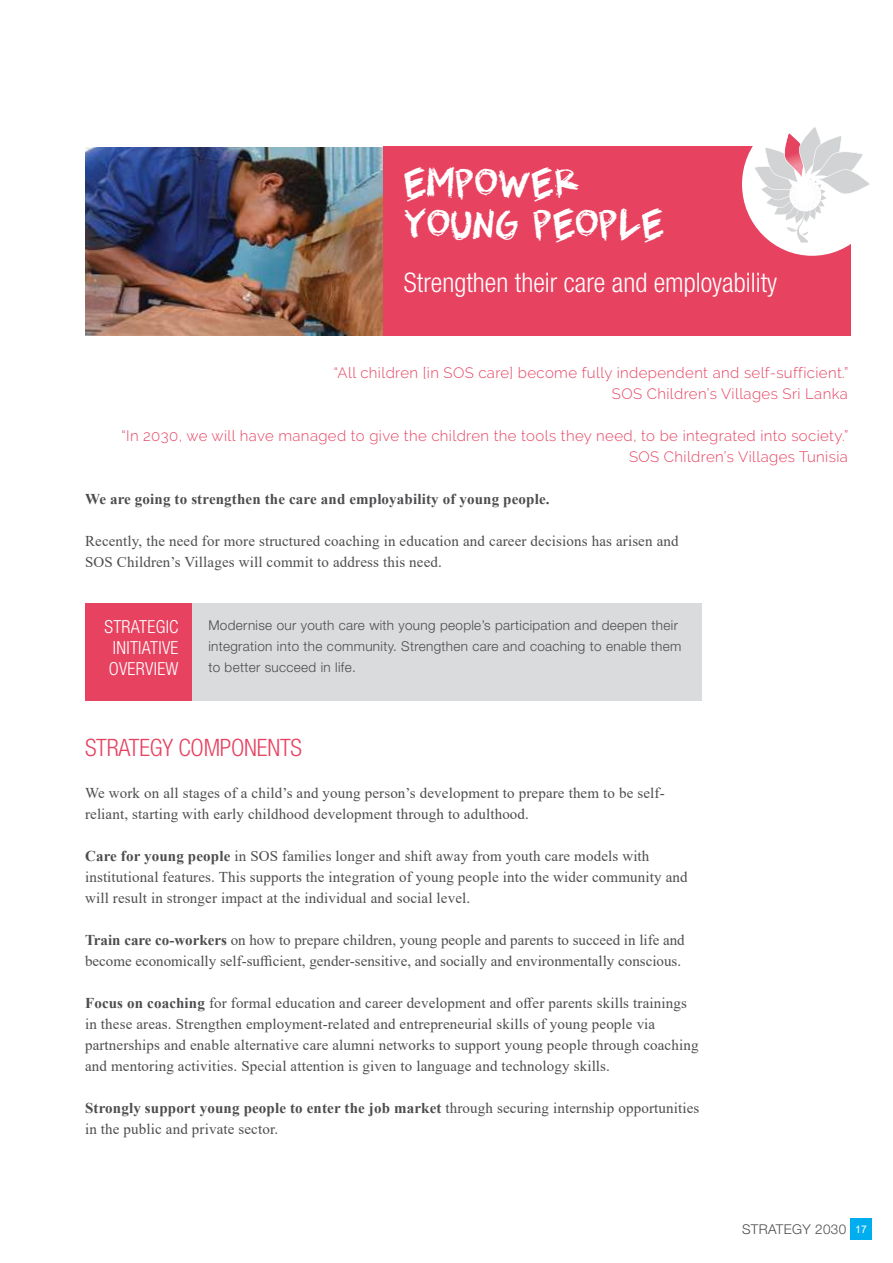
<style>
.page{position:relative;width:893px;height:1263px;background:#fff}
.page>*{position:absolute;margin:0;border:0;box-sizing:border-box;transform-origin:0 0}
.t1{font:300 condensed 27px "Helvetica Neue LT Std";color:#fff}
.t2{font:300 condensed 24px "Helvetica Neue LT Std";letter-spacing:-.01em;color:#e74361}
.t3{font:24px/40.5px "Scribble Scrawl";color:#fff;scale:.92 1}
.t4{font:300 condensed 18px/21px "Helvetica Neue LT Std";letter-spacing:.015em;color:#fff;text-align:justify}
.t5{font:15px/21px "Times New Roman";letter-spacing:.01em;color:#4d4d4f}
.t6{font:300 15px/21px "Raleway";letter-spacing:.025em;color:#e74361;text-align:right}
.t7{font:700 15px "Times New Roman";letter-spacing:.01em;color:#4d4d4f}
.t8{font:300 13.5px/21px "Helvetica Neue LT Std";letter-spacing:.025em;color:#4d4d4f}
.s1{font-weight:700}
.s2{font-family:"Arial";font-weight:400;font-size:10.5px;color:#fff}
</style>
<div class="page">
<div style="left:850px;top:1218px;width:22px;height:21px;background:#00aeef"></div>
<div style="left:191px;top:603px;width:511px;height:97px;background:#dadbdc"></div>
<div style="left:85px;top:603px;width:106px;height:97px;background:#e74361"></div>
<img style="left:85px;top:147px;width:298px;height:189px">
<div style="left:383px;top:147px;width:467px;height:189px;background:#e74361"></div>
<div style="left:742px;top:113px;width:140px;height:143px;background:#fff;border-radius:50%"></div>
<svg style="left:754px;top:127px;width:115px;height:116px"></svg>
<h2 class="t3" style="left:404px;top:163px;width:29px">EMPOWER<br>YOUNG</h2>
<h2 class="t3" style="left:533px;top:203px;width:25px">PEOPLE</h2>
<h1 class="t1" style="left:404px;top:267px;width:375px">Strengthen their care and employability</h1>
<p class="t6" style="left:334px;top:362px;width:516px">“All children [in SOS care] become fully independent and self-sufficient.”<br>SOS Children’s Villages Sri Lanka</p>
<p class="t6" style="left:121px;top:425px;width:728px">“In 2030, we will have managed to give the children the tools they need, to be integrated into society.”<br>SOS Children’s Villages Tunisia</p>
<p class="t7" style="left:85px;top:488px;width:466px">We are going to strengthen the care and employability of young people.</p>
<p class="t5" style="left:85px;top:530px;width:595px">Recently, the need for more structured coaching in education and career decisions has arisen and<br>SOS Children’s Villages will commit to address this need.</p>
<p class="t4" style="left:104px;top:616px;width:76px">STRATEGIC INITIATIVE OVERVIEW</p>
<p class="t8" style="left:208px;top:615px;width:474px">Modernise our youth care with young people’s participation and deepen their integration into the community. Strengthen care and coaching to enable them to better succeed in life.</p>
<h2 class="t2" style="left:85px;top:734px;width:218px">STRATEGY COMPONENTS</h2>
<p class="t5" style="left:85px;top:782px;width:581px">We work on all stages of a child’s and young person’s development to prepare them to be self&shy;reliant, starting with early childhood development through to adulthood.</p>
<p class="t5" style="left:85px;top:845px;width:604px"><span class="s1">Care for young people</span> in SOS families longer and shift away from youth care models with institutional features. This supports the integration of young people into the wider community and will result in stronger impact at the individual and social level.</p>
<p class="t5" style="left:85px;top:929px;width:601px"><span class="s1">Train care co-workers</span> on how to prepare children, young people and parents to succeed in life and become economically self-sufficient, gender-sensitive, and socially and environmentally conscious.</p>
<p class="t5" style="left:85px;top:992px;width:615px"><span class="s1">Focus on coaching</span> for formal education and career development and offer parents skills trainings in these areas. Strengthen employment-related and entrepreneurial skills of young people via partnerships and enable alternative care alumni networks to support young people through coaching and mentoring activities. Special attention is given to language and technology skills.</p>
<p class="t5" style="left:85px;top:1097px;width:616px"><span class="s1">Strongly support young people to enter the job market</span> through securing internship opportunities in the public and private sector.</p>
<p class="t8" style="left:742px;top:1218px;width:126px">STRATEGY 2030 <span class="s2">17</span></p>
</div>
